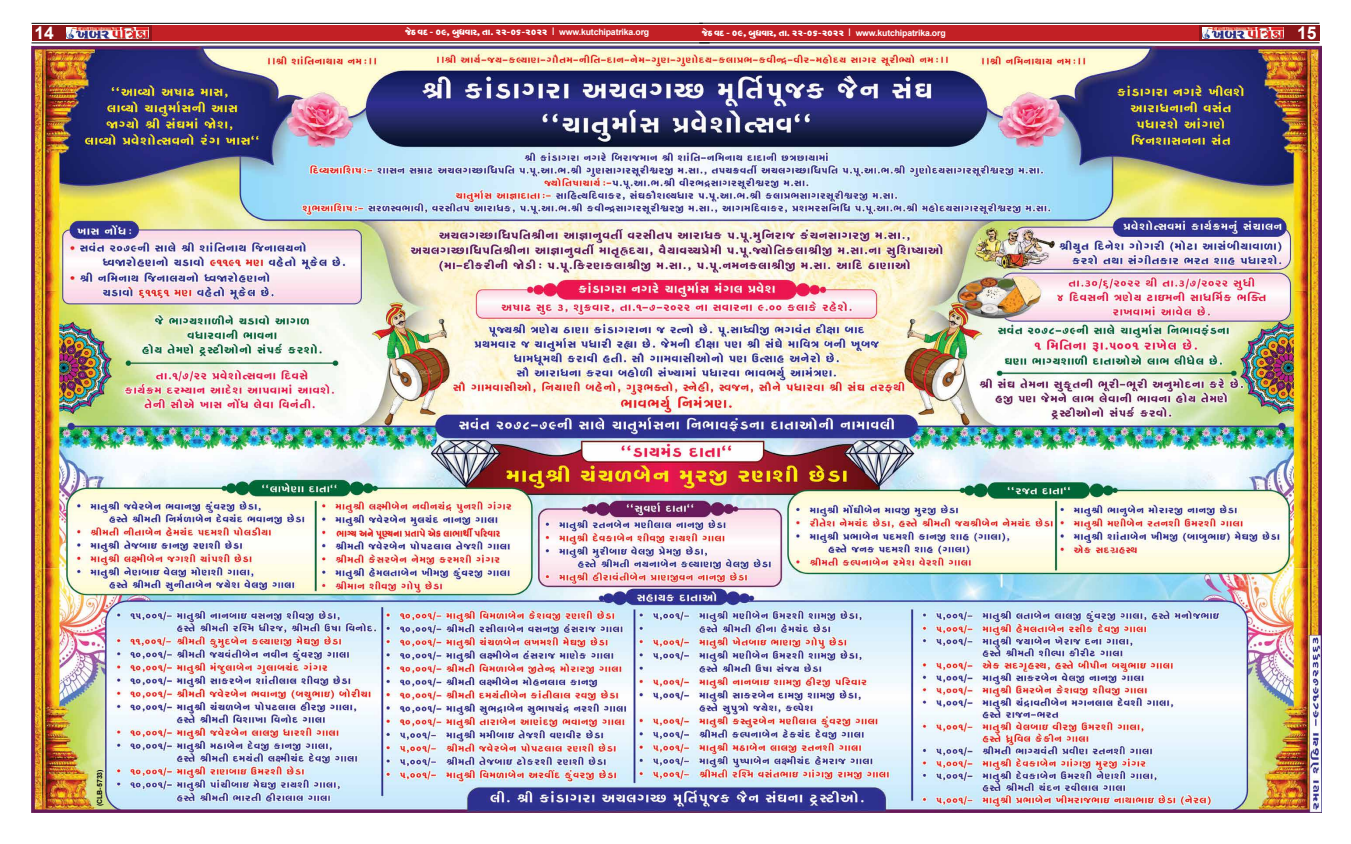
<style>
.page{position:relative;width:1351px;height:844px;background:#fff}
.page>*{position:absolute;margin:0;border:0;box-sizing:border-box;transform-origin:0 0}
.t1{font:700 17.5px "Arial";color:#fff}
.t2{font:10.5px "SHREE GUJ7";letter-spacing:-.02em;color:#fff}
.t3{font:700 7px "Arial";color:#000}
.s1{font-family:"Arial"}
.s2{font-family:"Arial";font-weight:700;font-size:8.75px}
</style>
<div class="page">
<div style="left:32px;top:25px;width:121px;height:16px;background:#8b1619"></div>
<div style="left:153px;top:25px;width:556px;height:16px;background:#c22025"></div>
<hr style="left:32px;top:43px;width:677px;height:1px;background:#000">
<hr style="left:32px;top:23px;width:671px;height:1px;background:#000">
<img style="left:67px;top:27px;width:81px;height:12px">
<hr style="left:699px;top:42px;width:620px;height:1px;background:#000">
<div style="left:699px;top:25px;width:499px;height:16px;background:#c22025"></div>
<hr style="left:699px;top:23px;width:620px;height:1px;background:#000">
<div style="left:1199px;top:25px;width:120px;height:16px;background:#8b1619"></div>
<img style="left:1202px;top:27px;width:81px;height:12px">
<img style="left:32px;top:45px;width:1289px;height:767px">
<h1 class="t1" style="left:34px;top:21px;width:21px">14</h1>
<p class="t2" style="left:405px;top:27px;width:245px">S&gt;¡W$ hv$ - 09, by^hpf, sp. 22-06-2022 <span class="s1">I</span> <span class="s2">www.kutchipatrika.org</span></p>
<p class="t2" style="left:702px;top:28px;width:245px">S&gt;¡W$ hv$ - 09, by^hpf, sp. 22-06-2022 <span class="s1">I</span> <span class="s2">www.kutchipatrika.org</span></p>
<h1 class="t1" style="left:1297px;top:21px;width:21px">15</h1>
<p class="t3" style="left:95px;top:806px;width:38px;rotate:-90deg">(CLB-5733)</p>
</div>
